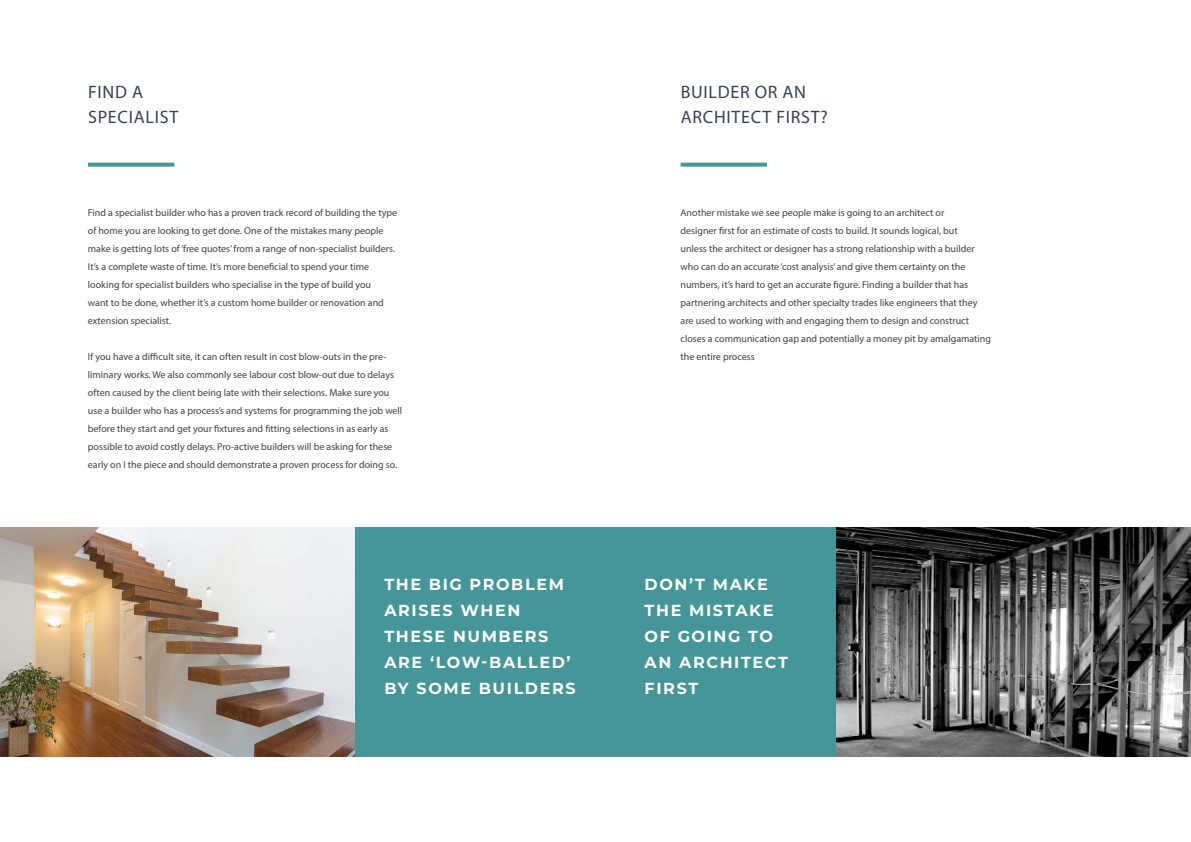
<style>
.page{position:relative;width:1191px;height:842px;background:#fff}
.page>*{position:absolute;margin:0;border:0;box-sizing:border-box;transform-origin:0 0}
.t1{font:18px/25px "Myriad Pro";letter-spacing:.04em;color:#344356}
.t2{font:700 16px/26px "Montserrat";letter-spacing:.1em;color:#fff}
.t3{font:10px/18px "Myriad Pro";color:#414042}
</style>
<div class="page">
<svg style="left:88px;top:163px;width:86px;height:4px"></svg>
<svg style="left:680px;top:163px;width:87px;height:4px"></svg>
<img style="left:835px;top:528px;width:356px;height:229px">
<img style="left:0;top:528px;width:355px;height:229px">
<div style="left:355px;top:528px;width:240px;height:229px;background:#449698"></div>
<div style="left:595px;top:528px;width:240px;height:229px;background:#449698"></div>
<h1 class="t1" style="left:88px;top:79px;width:92px">FIND A<br>SPECIALIST</h1>
<p class="t3" style="left:88px;top:203px;width:311px">Find a specialist builder who has a proven track record of building the type of home you are looking to get done. One of the mistakes many people make is getting lots of ‘free quotes’ from a range of non-specialist builders.<br>It’s a complete waste of time. It’s more beneficial to spend your time looking for specialist builders who specialise in the type of build you<br>want to be done, whether it’s a custom home builder or renovation and extension specialist.</p>
<p class="t3" style="left:88px;top:347px;width:316px">If you have a difficult site, it can often result in cost blow-outs in the pre&shy;liminary works. We also commonly see labour cost blow-out due to delays often caused by the client being late with their selections. Make sure you use a builder who has a process’s and systems for programming the job well before they start and get your fixtures and fitting selections in as early as possible to avoid costly delays. Pro-active builders will be asking for these early on I the piece and should demonstrate a proven process for doing so.</p>
<h1 class="t1" style="left:680px;top:79px;width:148px">BUILDER OR AN<br>ARCHITECT FIRST?</h1>
<p class="t3" style="left:680px;top:203px;width:312px">Another mistake we see people make is going to an architect or<br>designer first for an estimate of costs to build. It sounds logical, but<br>unless the architect or designer has a strong relationship with a builder who can do an accurate ‘cost analysis’ and give them certainty on the numbers, it’s hard to get an accurate figure. Finding a builder that has partnering architects and other specialty trades like engineers that they are used to working with and engaging them to design and construct closes a communication gap and potentially a money pit by amalgamating the entire process</p>
<h2 class="t2" style="left:384px;top:570px;width:193px">THE BIG PROBLEM<br>ARISES WHEN<br>THESE NUMBERS<br>ARE ‘LOW-BALLED’<br>BY SOME BUILDERS</h2>
<h2 class="t2" style="left:644px;top:570px;width:145px">DON’T MAKE<br>THE MISTAKE<br>OF GOING TO<br>AN ARCHITECT<br>FIRST</h2>
</div>
